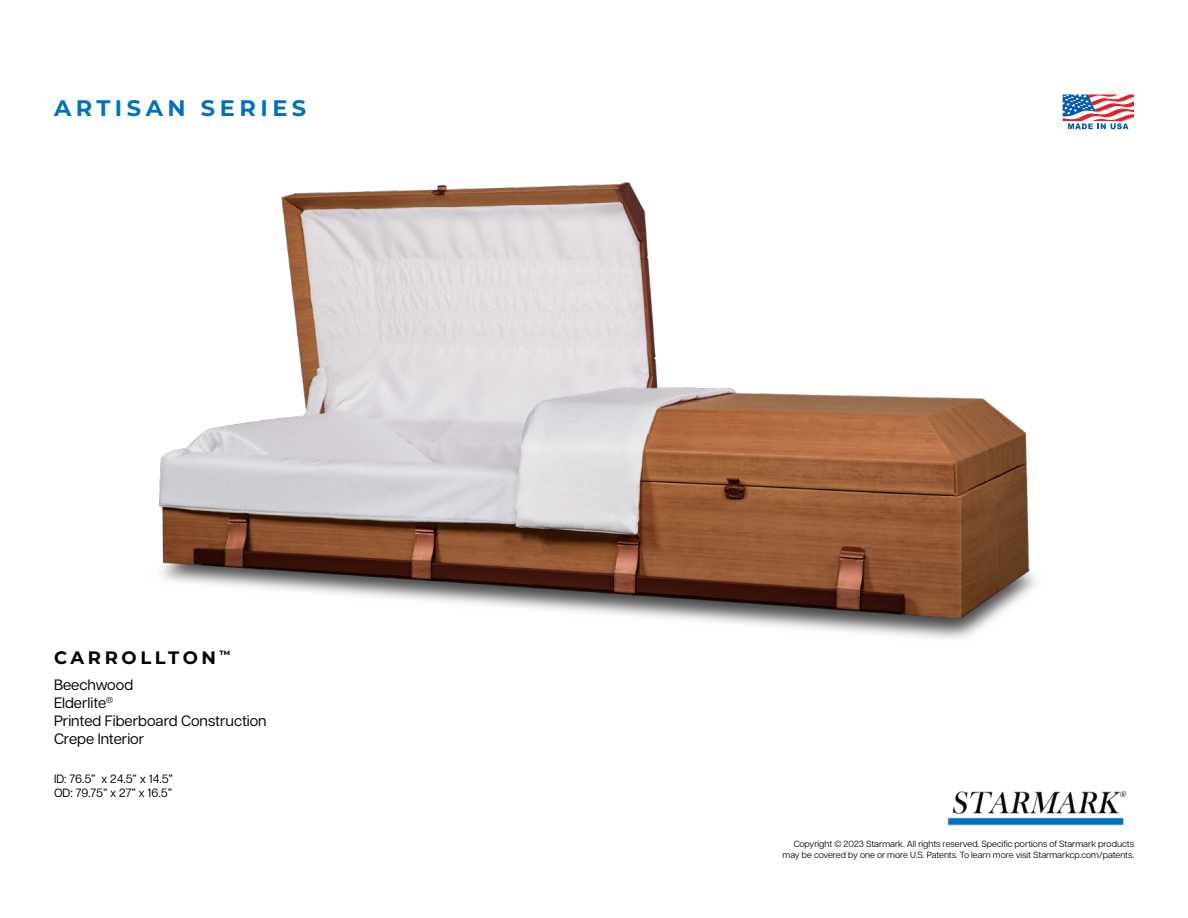
<style>
.page{position:relative;width:1188px;height:918px;background:#fff}
.page>*{position:absolute;margin:0;border:0;box-sizing:border-box;transform-origin:0 0}
.t1{font:700 22.5px "Montserrat";letter-spacing:.2em;color:#0072bc}
.t2{font:700 18px "Montserrat";letter-spacing:.2em;color:#000}
.t3{font:15px/18px "Articulat CF";color:#000}
.t4{font:12px/14.4px "Articulat CF";color:#000}
.t5{font:9px/10.8px "Articulat CF";color:#000;text-align:right}
</style>
<div class="page">
<img style="left:947px;top:791px;width:180px;height:35px">
<img style="left:159px;top:98px;width:960px;height:541px">
<svg style="left:1063px;top:94px;width:71px;height:35px"></svg>
<h1 class="t1" style="left:54px;top:92px;width:254px">ARTISAN SERIES</h1>
<h2 class="t2" style="left:54px;top:645px;width:178px">CARROLLTON <sup>™</sup></h2>
<h3 class="t3" style="left:54px;top:675px;width:214px">Beechwood<br>Elderlite<sup>®<br></sup>Printed Fiberboard Construction<br>Crepe Interior</h3>
<h3 class="t4" style="left:54px;top:770px;width:120px">ID: 76.5” x 24.5” x 14.5”<br>OD: 79.75” x 27” x 16.5”</h3>
<p class="t5" style="left:783px;top:838px;width:353px">Copyright © 2023 Starmark. All rights reserved. Specific portions of Starmark products may be covered by one or more U.S. Patents. To learn more visit Starmarkcp.com/patents.</p>
</div>
